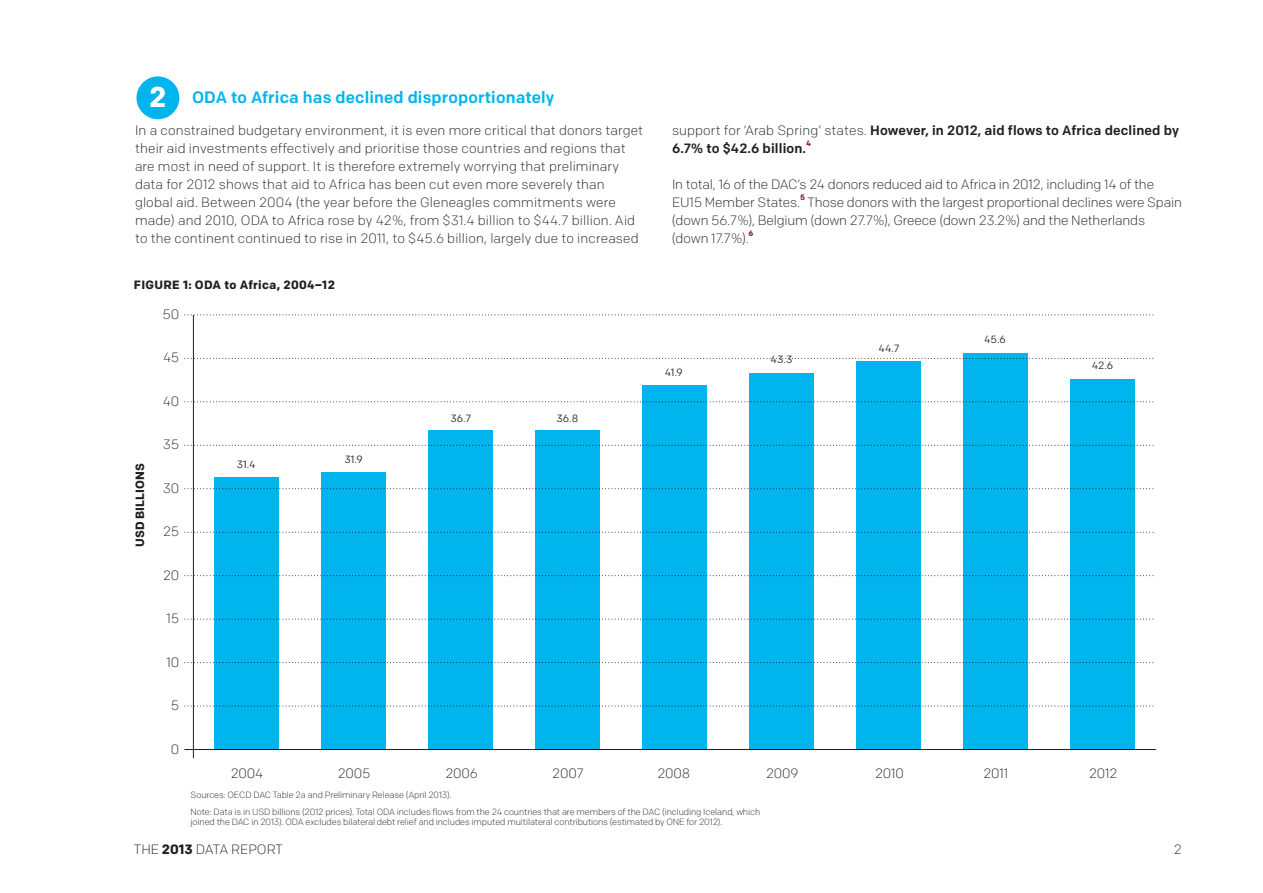
<style>
.page{position:relative;width:1263px;height:893px;background:#fff}
.page>*{position:absolute;margin:0;border:0;box-sizing:border-box;transform-origin:0 0}
.t1{font:500 16.5px "Colfax";letter-spacing:.01em;color:#00b4ed}
.t2{font:300 13.5px/18px "Colfax";letter-spacing:.005em;color:#231f20}
.t3{font:500 13.5px/18px "Colfax";letter-spacing:.01em;color:#231f20}
.t4{font:700 12px "Colfax";letter-spacing:.025em;color:#231f20}
.t5{font:700 12px "Colfax";letter-spacing:.005em;color:#231f20}
.t6{font:10.5px "Colfax";color:#231f20}
.t7{font:300 9px/17.2px "Colfax";letter-spacing:-.01em;color:#231f20}
.t8{font:700 7.8px "Colfax";color:#86184f}
.s1{font-weight:700;font-size:28.5px;color:#fff}
.s2{font-weight:300}
.s3{font-weight:700}
</style>
<div class="page">
<hr style="left:193px;top:315px;width:1px;height:443px;background:#231f20">
<hr style="left:185px;top:749px;width:971px;height:1px;background:#231f20">
<svg style="left:185px;top:706px;width:969px;height:1px"></svg>
<svg style="left:185px;top:662px;width:969px;height:1px"></svg>
<svg style="left:185px;top:619px;width:969px;height:1px"></svg>
<svg style="left:185px;top:575px;width:969px;height:1px"></svg>
<svg style="left:185px;top:532px;width:969px;height:1px"></svg>
<svg style="left:185px;top:488px;width:969px;height:1px"></svg>
<svg style="left:185px;top:445px;width:969px;height:1px"></svg>
<svg style="left:185px;top:401px;width:969px;height:1px"></svg>
<svg style="left:185px;top:358px;width:969px;height:1px"></svg>
<svg style="left:185px;top:315px;width:969px;height:1px"></svg>
<div style="left:1070px;top:379px;width:64px;height:370px;background:#00b4ed"></div>
<div style="left:963px;top:353px;width:64px;height:396px;background:#00b4ed"></div>
<div style="left:856px;top:361px;width:64px;height:388px;background:#00b4ed"></div>
<div style="left:749px;top:373px;width:65px;height:376px;background:#00b4ed"></div>
<div style="left:642px;top:385px;width:65px;height:364px;background:#00b4ed"></div>
<div style="left:536px;top:430px;width:64px;height:319px;background:#00b4ed"></div>
<div style="left:429px;top:430px;width:64px;height:319px;background:#00b4ed"></div>
<div style="left:322px;top:472px;width:64px;height:277px;background:#00b4ed"></div>
<div style="left:215px;top:477px;width:64px;height:272px;background:#00b4ed"></div>
<div style="left:136px;top:76px;width:43px;height:43px;background:#00b4ed;border-radius:50%"></div>
<p class="t1" style="left:149px;top:87px;width:407px"><span class="s1">2</span> ODA to Africa has declined disproportionately</p>
<p class="t2" style="left:135px;top:121px;width:510px">In a constrained budgetary environment, it is even more critical that donors target their aid investments effectively and prioritise those countries and regions that are most in need of support. It is therefore extremely worrying that preliminary data for 2012 shows that aid to Africa has been cut even more severely than global aid. Between 2004 (the year before the Gleneagles commitments were made) and 2010, ODA to Africa rose by 42%, from $31.4 billion to $44.7 billion. Aid to the continent continued to rise in 2011, to $45.6 billion, largely due to increased</p>
<p class="t3" style="left:672px;top:121px;width:508px"><span class="s2">support for ‘Arab Spring’ states.</span> However, in 2012, aid flows to Africa declined by<br>6.7% to $42.6 billion.</p>
<p class="t8" style="left:806px;top:138px;width:6px">4</p>
<p class="t2" style="left:672px;top:175px;width:484px">In total, 16 of the DAC’s 24 donors reduced aid to Africa in 2012, including 14 of the<br>EU15 Member States.</p>
<p class="t8" style="left:800px;top:192px;width:6px">5</p>
<p class="t2" style="left:672px;top:193px;width:511px;text-indent:135px">Those donors with the largest proportional declines were Spain (down 56.7%), Belgium (down 27.7%), Greece (down 23.2%) and the Netherlands (down 17.7%).</p>
<p class="t8" style="left:749px;top:228px;width:6px">6</p>
<p class="t4" style="left:134px;top:278px;width:203px">Figure 1: ODA to Africa, 2004–12</p>
<p class="t5" style="left:132px;top:547px;width:84px;rotate:-90deg">USD billions</p>
<p class="t2" style="left:163px;top:305px;width:18px">50</p>
<p class="t2" style="left:163px;top:349px;width:18px">45</p>
<p class="t2" style="left:163px;top:392px;width:18px">40</p>
<p class="t2" style="left:163px;top:436px;width:18px">35</p>
<p class="t2" style="left:163px;top:479px;width:18px">30</p>
<p class="t2" style="left:163px;top:523px;width:18px">25</p>
<p class="t2" style="left:163px;top:566px;width:18px">20</p>
<p class="t2" style="left:167px;top:610px;width:14px">15</p>
<p class="t2" style="left:167px;top:653px;width:14px">10</p>
<p class="t2" style="left:171px;top:697px;width:10px">5</p>
<p class="t2" style="left:171px;top:740px;width:10px">0</p>
<p class="t6" style="left:237px;top:458px;width:20px">31.4</p>
<p class="t6" style="left:344px;top:453px;width:20px">31.9</p>
<p class="t6" style="left:450px;top:411px;width:23px">36.7</p>
<p class="t6" style="left:556px;top:411px;width:23px">36.8</p>
<p class="t6" style="left:665px;top:366px;width:20px">41.9</p>
<p class="t6" style="left:770px;top:353px;width:23px">43.3</p>
<p class="t6" style="left:879px;top:341px;width:23px">44.7</p>
<p class="t6" style="left:984px;top:333px;width:23px">45.6</p>
<p class="t6" style="left:1092px;top:359px;width:23px">42.6</p>
<p class="t2" style="left:231px;top:764px;width:34px">2004</p>
<p class="t2" style="left:338px;top:764px;width:34px">2005</p>
<p class="t2" style="left:445px;top:764px;width:34px">2006</p>
<p class="t2" style="left:552px;top:764px;width:33px">2007</p>
<p class="t2" style="left:657px;top:764px;width:34px">2008</p>
<p class="t2" style="left:766px;top:764px;width:34px">2009</p>
<p class="t2" style="left:875px;top:764px;width:30px">2010</p>
<p class="t2" style="left:983px;top:764px;width:26px">2011</p>
<p class="t2" style="left:1089px;top:764px;width:30px">2012</p>
<p class="t7" style="left:191px;top:786px;width:571px">Sources: OECD DAC Table 2a and Preliminary Release (April 2013).<br>Note: Data is in USD billions (2012 prices). Total ODA includes flows from the 24 countries that are members of the DAC (including Iceland, which</p>
<p class="t7" style="left:191px;top:813px;width:533px">joined the DAC in 2013). ODA excludes bilateral debt relief and includes imputed multilateral contributions (estimated by ONE for 2012).</p>
<p class="t2" style="left:134px;top:841px;width:142px">The <span class="s3">2013</span> Data Report</p>
<p class="t2" style="left:1174px;top:841px;width:10px">2</p>
</div>
